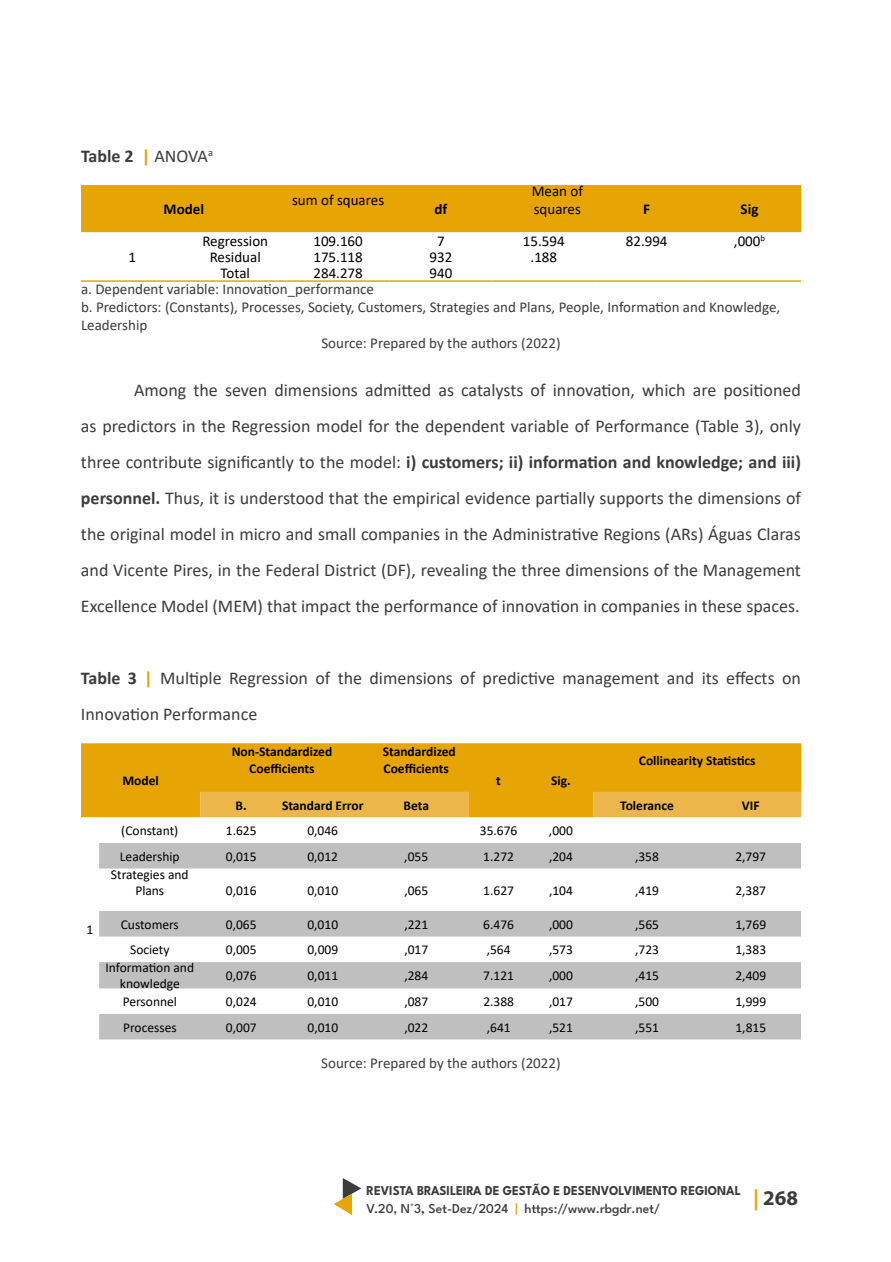
<style>
.page{position:relative;width:891px;height:1262px;background:#fff}
.page>*{position:absolute;margin:0;border:0;box-sizing:border-box;transform-origin:0 0}
.t1{font:700 21px "Myriad Pro";color:#3c3c3b}
.t2{font:18px/36px "Calibri";color:#3c3c3b;text-align:justify}
.t3{font:700 18px "Calibri";color:#3c3c3b}
.t4{font:15px "Calibri";color:#3c3c3b}
.t5{font:15px/18px "Calibri";color:#000}
.t6{font:700 15px "Calibri";color:#000}
.t7{font:13.5px/16.2px "Calibri";color:#000;text-align:center}
.t8{font:700 13.5px/16.2px "Calibri";color:#000;text-align:center}
.t9{font:700 13.5px/18px "League Spartan";color:#3c3c3b;scale:.94 1}
.s1{color:#e6a405}
.s2{font-weight:400}
.s3{font-weight:700}
.s4{font-weight:700;color:#e6a405}
.s5{font-weight:500}
.s6{font-weight:600}
.s7{font-weight:500;color:#e6a405}
</style>
<div class="page">
<svg style="left:334px;top:1178px;width:27px;height:37px"></svg>
<div style="left:81px;top:185px;width:720px;height:48px;background:#e6a405"></div>
<hr style="left:184px;top:280px;width:103px;height:2px;background:#e6a405">
<hr style="left:287px;top:280px;width:103px;height:2px;background:#e6a405">
<hr style="left:390px;top:280px;width:102px;height:2px;background:#e6a405">
<hr style="left:492px;top:280px;width:103px;height:2px;background:#e6a405">
<hr style="left:595px;top:280px;width:103px;height:2px;background:#e6a405">
<hr style="left:698px;top:280px;width:103px;height:2px;background:#e6a405">
<hr style="left:81px;top:280px;width:103px;height:2px;background:#e6a405">
<div style="left:81px;top:743px;width:720px;height:74px;background:#e6a405"></div>
<svg style="left:200px;top:792px;width:601px;height:25px;background:#eab23b"></svg>
<svg style="left:81px;top:817px;width:720px;height:1px"></svg>
<svg style="left:99px;top:843px;width:702px;height:196px;fill:#bfbfbf"></svg>
<p class="t3" style="left:81px;top:143px;width:134px">Table 2 <span class="s1">|</span> <span class="s2">ANOVA</span><sup>a</sup></p>
<p class="t6" style="left:164px;top:199px;width:42px">Model</p>
<p class="t5" style="left:292px;top:191px;width:94px">sum of squares</p>
<p class="t6" style="left:435px;top:199px;width:14px">df</p>
<p class="t5" style="left:532px;top:182px;width:53px">Mean of squares</p>
<p class="t6" style="left:643px;top:199px;width:8px">F</p>
<p class="t6" style="left:741px;top:199px;width:19px">Sig</p>
<p class="t5" style="left:202px;top:232px;width:67px">Regression</p>
<p class="t5" style="left:313px;top:232px;width:51px">109.160</p>
<p class="t5" style="left:437px;top:232px;width:9px">7</p>
<p class="t5" style="left:523px;top:232px;width:43px">15.594</p>
<p class="t5" style="left:626px;top:232px;width:43px">82.994</p>
<p class="t5" style="left:734px;top:232px;width:33px">,000<sup>b</sup></p>
<p class="t5" style="left:210px;top:248px;width:53px">Residual</p>
<p class="t5" style="left:313px;top:248px;width:51px">175.118</p>
<p class="t5" style="left:430px;top:248px;width:24px">932</p>
<p class="t5" style="left:531px;top:248px;width:28px">.188</p>
<p class="t5" style="left:221px;top:264px;width:31px">Total</p>
<p class="t5" style="left:313px;top:264px;width:51px">284.278</p>
<p class="t5" style="left:430px;top:264px;width:24px">940</p>
<p class="t4" style="left:81px;top:278px;width:295px">a. Dependent variable: Innovation_performance</p>
<p class="t4" style="left:81px;top:296px;width:701px">b. Predictors: (Constants), Processes, Society, Customers, Strategies and Plans, People, Information and Knowledge,</p>
<p class="t4" style="left:81px;top:314px;width:68px">Leadership</p>
<p class="t4" style="left:321px;top:332px;width:241px">Source: Prepared by the authors (2022)</p>
<p class="t2" style="left:81px;top:372px;width:722px;text-indent:53px">Among the seven dimensions admitted as catalysts of innovation, which are positioned as predictors in the Regression model for the dependent variable of Performance (Table 3), only three contribute significantly to the model: <span class="s3">i) customers; ii) information and knowledge; and iii) personnel.</span> Thus, it is understood that the empirical evidence partially supports the dimensions of the original model in micro and small companies in the Administrative Regions (ARs) Águas Claras and Vicente Pires, in the Federal District (DF), revealing the three dimensions of the Management Excellence Model (MEM) that impact the performance of innovation in companies in these spaces.</p>
<p class="t5" style="left:129px;top:248px;width:9px">1</p>
<p class="t2" style="left:81px;top:660px;width:721px"><span class="s3">Table 3</span> <span class="s4">|</span> Multiple Regression of the dimensions of predictive management and its effects on<br>Innovation Performance</p>
<p class="t8" style="left:123px;top:772px;width:38px">Model</p>
<p class="t8" style="left:232px;top:743px;width:102px">Non-Standardized<br>Coefficients</p>
<p class="t8" style="left:383px;top:743px;width:75px;text-align:left">Standardized<br>Coefficients</p>
<p class="t8" style="left:496px;top:772px;width:6px">t</p>
<p class="t8" style="left:551px;top:772px;width:21px">Sig.</p>
<p class="t8" style="left:639px;top:752px;width:118px">Collinearity Statistics</p>
<p class="t8" style="left:236px;top:797px;width:13px">B.</p>
<p class="t8" style="left:282px;top:797px;width:83px">Standard Error</p>
<p class="t8" style="left:404px;top:797px;width:27px">Beta</p>
<p class="t8" style="left:620px;top:797px;width:55px">Tolerance</p>
<p class="t8" style="left:742px;top:797px;width:19px">VIF</p>
<p class="t7" style="left:87px;top:920px;width:8px">1</p>
<p class="t7" style="left:121px;top:822px;width:59px">(Constant)</p>
<p class="t7" style="left:226px;top:822px;width:32px">1.625</p>
<p class="t7" style="left:307px;top:822px;width:32px">0,046</p>
<p class="t7" style="left:480px;top:822px;width:39px">35.676</p>
<p class="t7" style="left:549px;top:822px;width:25px">,000</p>
<p class="t7" style="left:120px;top:848px;width:61px">Leadership</p>
<p class="t7" style="left:226px;top:848px;width:32px">0,015</p>
<p class="t7" style="left:307px;top:848px;width:32px">0,012</p>
<p class="t7" style="left:404px;top:848px;width:25px">,055</p>
<p class="t7" style="left:483px;top:848px;width:32px">1.272</p>
<p class="t7" style="left:549px;top:848px;width:25px">,204</p>
<p class="t7" style="left:635px;top:848px;width:25px">,358</p>
<p class="t7" style="left:735px;top:848px;width:32px">2,797</p>
<p class="t7" style="left:111px;top:865px;width:79px">Strategies and<br>Plans</p>
<p class="t7" style="left:226px;top:882px;width:32px">0,016</p>
<p class="t7" style="left:307px;top:882px;width:32px">0,010</p>
<p class="t7" style="left:404px;top:882px;width:25px">,065</p>
<p class="t7" style="left:483px;top:882px;width:32px">1.627</p>
<p class="t7" style="left:549px;top:882px;width:25px">,104</p>
<p class="t7" style="left:635px;top:882px;width:25px">,419</p>
<p class="t7" style="left:735px;top:882px;width:32px">2,387</p>
<p class="t7" style="left:121px;top:916px;width:60px">Customers</p>
<p class="t7" style="left:226px;top:916px;width:32px">0,065</p>
<p class="t7" style="left:307px;top:916px;width:32px">0,010</p>
<p class="t7" style="left:404px;top:916px;width:25px">,221</p>
<p class="t7" style="left:483px;top:916px;width:32px">6.476</p>
<p class="t7" style="left:549px;top:916px;width:25px">,000</p>
<p class="t7" style="left:635px;top:916px;width:25px">,565</p>
<p class="t7" style="left:735px;top:916px;width:32px">1,769</p>
<p class="t7" style="left:130px;top:941px;width:41px">Society</p>
<p class="t7" style="left:226px;top:941px;width:32px">0,005</p>
<p class="t7" style="left:307px;top:941px;width:32px">0,009</p>
<p class="t7" style="left:404px;top:941px;width:25px">,017</p>
<p class="t7" style="left:487px;top:941px;width:25px">,564</p>
<p class="t7" style="left:549px;top:941px;width:25px">,573</p>
<p class="t7" style="left:635px;top:941px;width:25px">,723</p>
<p class="t7" style="left:735px;top:941px;width:32px">1,383</p>
<p class="t7" style="left:106px;top:959px;width:90px">Information and knowledge</p>
<p class="t7" style="left:226px;top:967px;width:32px">0,076</p>
<p class="t7" style="left:307px;top:967px;width:32px">0,011</p>
<p class="t7" style="left:404px;top:967px;width:25px">,284</p>
<p class="t7" style="left:483px;top:967px;width:32px">7.121</p>
<p class="t7" style="left:549px;top:967px;width:25px">,000</p>
<p class="t7" style="left:635px;top:967px;width:25px">,415</p>
<p class="t7" style="left:735px;top:967px;width:32px">2,409</p>
<p class="t7" style="left:123px;top:993px;width:56px">Personnel</p>
<p class="t7" style="left:226px;top:993px;width:32px">0,024</p>
<p class="t7" style="left:307px;top:993px;width:32px">0,010</p>
<p class="t7" style="left:404px;top:993px;width:25px">,087</p>
<p class="t7" style="left:483px;top:993px;width:32px">2.388</p>
<p class="t7" style="left:549px;top:993px;width:25px">,017</p>
<p class="t7" style="left:635px;top:993px;width:25px">,500</p>
<p class="t7" style="left:735px;top:993px;width:32px">1,999</p>
<p class="t7" style="left:123px;top:1018px;width:55px">Processes</p>
<p class="t7" style="left:226px;top:1018px;width:32px">0,007</p>
<p class="t7" style="left:307px;top:1018px;width:32px">0,010</p>
<p class="t7" style="left:404px;top:1018px;width:25px">,022</p>
<p class="t7" style="left:487px;top:1018px;width:25px">,641</p>
<p class="t7" style="left:549px;top:1018px;width:25px">,521</p>
<p class="t7" style="left:635px;top:1018px;width:25px">,551</p>
<p class="t7" style="left:735px;top:1018px;width:32px">1,815</p>
<p class="t4" style="left:321px;top:1053px;width:241px">Source: Prepared by the authors (2022)</p>
<p class="t9" style="left:367px;top:1180px;width:400px">REVISTA BRASILEIRA DE GESTÃO E DESENVOLVIMENTO REGIONAL<br><span class="s5">V.20, N°3</span><span class="s6">,</span> <span class="s5">Set-Dez/2024</span> <span class="s7">|</span> <span class="s5">https://www.rbgdr.net/</span></p>
<p class="t1" style="left:753px;top:1184px;width:47px"><span class="s1">|</span> 268</p>
</div>
